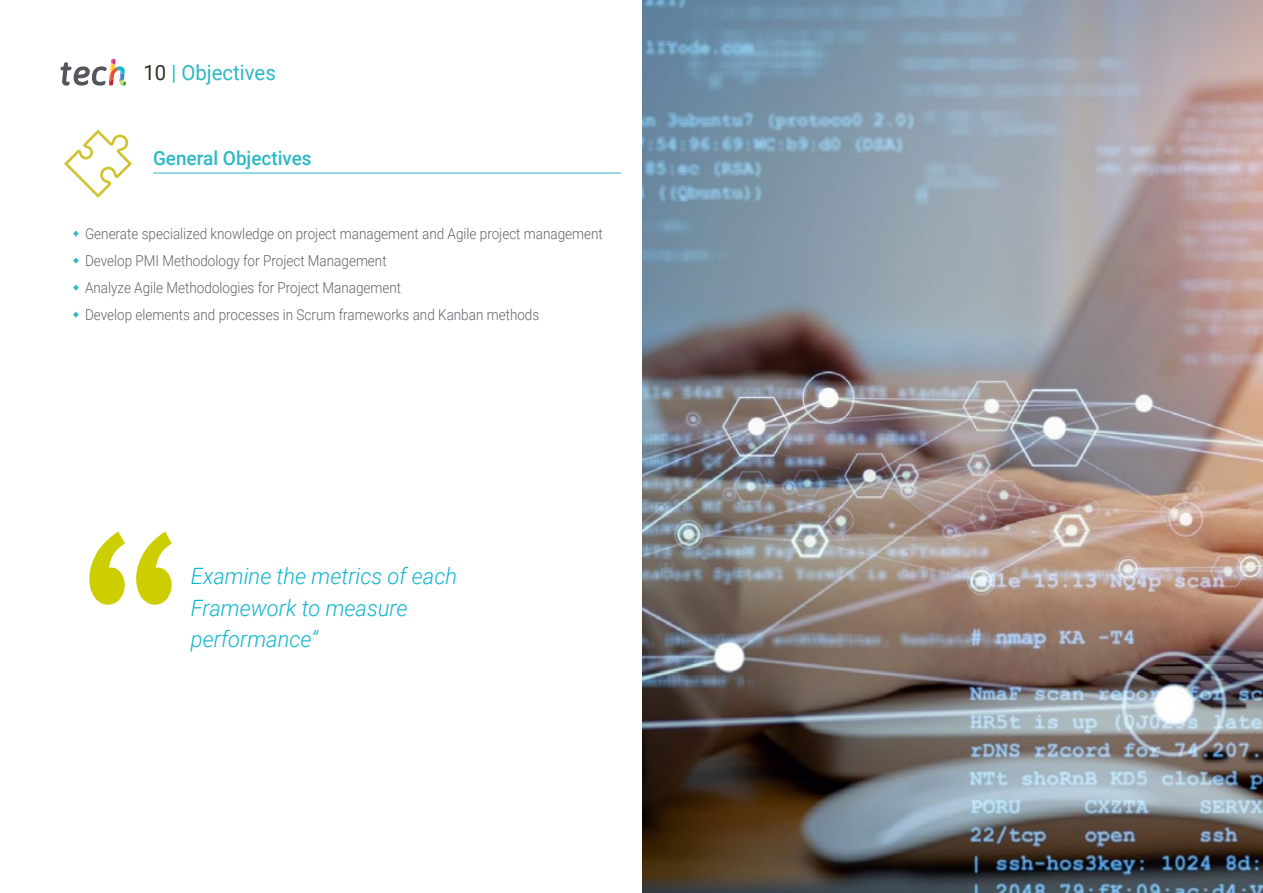
<style>
.page{position:relative;width:1263px;height:893px;background:#fff}
.page>*{position:absolute;margin:0;border:0;box-sizing:border-box;transform-origin:0 0}
.t1{font:italic 300 22.5px/31.5px "Roboto";color:#0fb6cf}
.t2{font:21px "Roboto";color:#2db8c5}
.t3{font:500 19.5px "Roboto";color:#2db8c5}
.t4{font:300 15px/26.7px "Roboto";color:#61646a;scale:.9 1}
.s1{color:#312e20}
</style>
<div class="page">
<svg style="left:64px;top:130px;width:68px;height:68px"></svg>
<img style="left:642px;top:0;width:621px;height:893px">
<svg style="left:61px;top:59px;width:65px;height:27px"></svg>
<svg style="left:89px;top:531px;width:83px;height:74px"></svg>
<hr style="left:153px;top:173px;width:468px;height:1px;background:#2db8c5">
<h2 class="t2" style="left:144px;top:57px;width:134px"><span class="s1">10</span> | Objectives</h2>
<h3 class="t3" style="left:153px;top:144px;width:160px">General Objectives</h3>
<p class="t4" style="left:85px;top:220px;width:577px">Generate specialized knowledge on project management and Agile project management Develop PMI Methodology for Project Management<br>Analyze Agile Methodologies for Project Management<br>Develop elements and processes in Scrum frameworks and Kanban methods</p>
<h1 class="t1" style="left:191px;top:560px;width:268px">Examine the metrics of each<br>Framework to measure performance”</h1>
</div>
